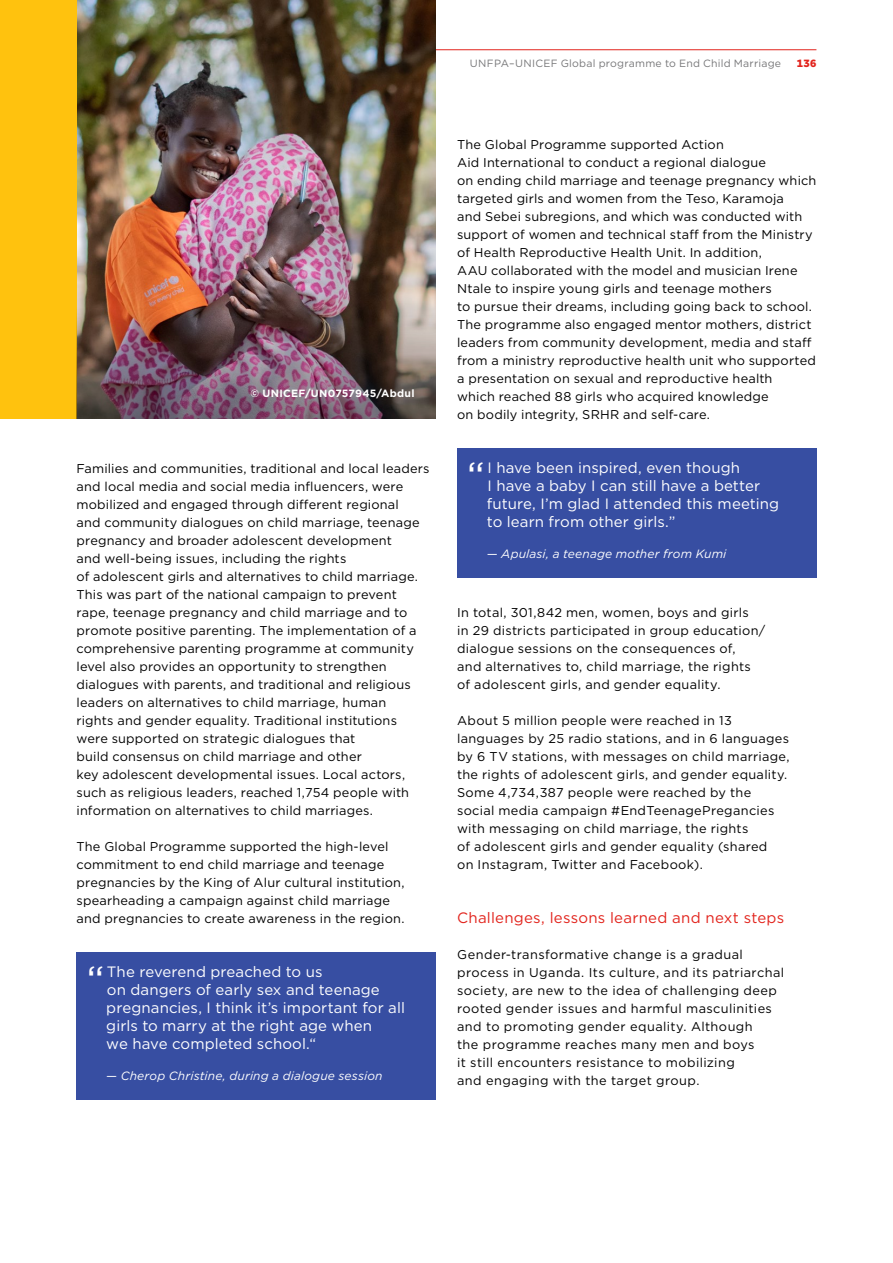
<style>
.page{position:relative;width:893px;height:1263px;background:#fff}
.page>*{position:absolute;margin:0;border:0;box-sizing:border-box;transform-origin:0 0}
.t1{font:40.65px "Gotham";color:#fff}
.t2{font:15px/18px "Gotham";letter-spacing:.005em;color:#fff}
.t3{font:15px "Gotham";letter-spacing:.015em;color:#e2241d}
.t4{font:12.75px/18px "Gotham";letter-spacing:.015em;color:#000}
.t5{font:12.75px/18px "Gotham";letter-spacing:.035em;color:#000}
.t6{font:italic 12px "Gotham";letter-spacing:.01em;color:#fff}
.t7{font:10.5px "Gotham";letter-spacing:.02em;color:#777779}
.t8{font:700 10.5px "Gotham";letter-spacing:.03em;color:#fff}
.t9{font:900 10.5px "Gotham";color:#e2241d}
</style>
<div class="page">
<hr style="left:77px;top:49px;width:739px;height:1px;background:#e2241d">
<div style="left:77px;top:952px;width:359px;height:117px;background:#374ea2"></div>
<div style="left:77px;top:1058px;width:359px;height:41px;background:#374ea2"></div>
<div style="left:457px;top:448px;width:359px;height:99px;background:#374ea2"></div>
<div style="left:457px;top:536px;width:359px;height:41px;background:#374ea2"></div>
<img style="left:77px;top:0;width:359px;height:300px">
<div style="left:0;top:0;width:77px;height:419px;background:#ffc20e"></div>
<img style="left:77px;top:300px;width:359px;height:119px">
<p class="t8" style="left:251px;top:387px;width:166px">© UNICEF/UN0757945/Abdul</p>
<p class="t4" style="left:77px;top:459px;width:355px">Families and communities, traditional and local leaders and local media and social media influencers, were mobilized and engaged through different regional<br>and community dialogues on child marriage, teenage pregnancy and broader adolescent development<br>and well-being issues, including the rights<br>of adolescent girls and alternatives to child marriage.<br>This was part of the national campaign to prevent rape, teenage pregnancy and child marriage and to promote positive parenting. The implementation of a comprehensive parenting programme at community level also provides an opportunity to strengthen dialogues with parents, and traditional and religious leaders on alternatives to child marriage, human<br>rights and gender equality. Traditional institutions were supported on strategic dialogues that<br>build consensus on child marriage and other<br>key adolescent developmental issues. Local actors, such as religious leaders, reached 1,754 people with information on alternatives to child marriages.</p>
<p class="t4" style="left:77px;top:837px;width:330px">The Global Programme supported the high-level commitment to end child marriage and teenage pregnancies by the King of Alur cultural institution, spearheading a campaign against child marriage and pregnancies to create awareness in the region.</p>
<h1 class="t1" style="left:86px;top:954px;width:20px">“</h1>
<p class="t2" style="left:106px;top:962px;width:300px">The reverend preached to us<br>on dangers of early sex and teenage pregnancies, I think it’s important for all girls to marry at the right age when<br>we have completed school.“</p>
<p class="t6" style="left:106px;top:1068px;width:278px">— Cherop Christine, during a dialogue session</p>
<p class="t7" style="left:470px;top:56px;width:313px">UNFPA–UNICEF Global programme to End Child Marriage</p>
<p class="t9" style="left:797px;top:56px;width:21px">136</p>
<p class="t4" style="left:457px;top:135px;width:361px">The Global Programme supported Action<br>Aid International to conduct a regional dialogue<br>on ending child marriage and teenage pregnancy which targeted girls and women from the Teso, Karamoja<br>and Sebei subregions, and which was conducted with support of women and technical staff from the Ministry of Health Reproductive Health Unit. In addition,<br>AAU collaborated with the model and musician Irene Ntale to inspire young girls and teenage mothers<br>to pursue their dreams, including going back to school.<br>The programme also engaged mentor mothers, district leaders from community development, media and staff from a ministry reproductive health unit who supported a presentation on sexual and reproductive health<br>which reached 88 girls who acquired knowledge<br>on bodily integrity, SRHR and self-care.</p>
<h1 class="t1" style="left:467px;top:450px;width:20px">“</h1>
<p class="t2" style="left:487px;top:458px;width:294px">I have been inspired, even though<br>I have a baby I can still have a better future, I’m glad I attended this meeting to learn from other girls.”</p>
<p class="t6" style="left:487px;top:546px;width:241px">— Apulasi, a teenage mother from Kumi</p>
<p class="t4" style="left:457px;top:603px;width:310px">In total, 301,842 men, women, boys and girls<br>in 29 districts participated in group education/ dialogue sessions on the consequences of,<br>and alternatives to, child marriage, the rights of adolescent girls, and gender equality.</p>
<p class="t4" style="left:457px;top:711px;width:334px">About 5 million people were reached in 13 languages by 25 radio stations, and in 6 languages by 6 TV stations, with messages on child marriage, the rights of adolescent girls, and gender equality.<br>Some 4,734,387 people were reached by the social media campaign #EndTeenagePregancies with messaging on child marriage, the rights<br>of adolescent girls and gender equality (shared<br>on Instagram, Twitter and Facebook).</p>
<p class="t3" style="left:457px;top:908px;width:329px">Challenges, lessons learned and next steps</p>
<p class="t5" style="left:457px;top:945px;width:329px">Gender-transformative change is a gradual process in Uganda. Its culture, and its patriarchal society, are new to the idea of challenging deep rooted gender issues and harmful masculinities and to promoting gender equality. Although<br>the programme reaches many men and boys<br>it still encounters resistance to mobilizing<br>and engaging with the target group.</p>
</div>
